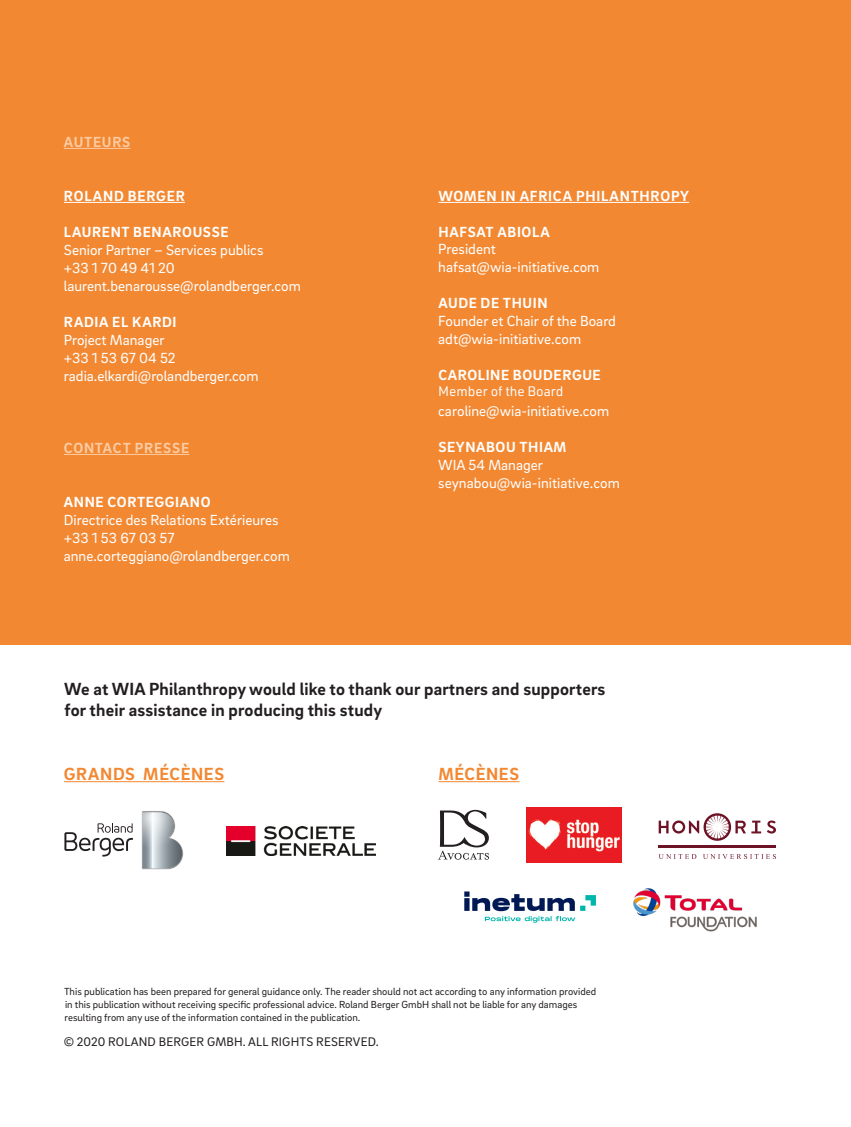
<style>
.page{position:relative;width:851px;height:1127px;background:#fff}
.page>*{position:absolute;margin:0;border:0;box-sizing:border-box;transform-origin:0 0}
.RB_FOC_Inside_Quote{font:700 18px/21.6px "Brix Sans";letter-spacing:.01em;color:#231f20}
.RB_FOC_Imprint_Conta{font:700 18px "Brix Sans";letter-spacing:.035em;color:#f38832}
.RB_FOC_Imprint_Conta-2{font:15px/18px "Brix Sans";color:#fff}
.RB_FOC_Imprint_Conta-3{font:700 15px "Brix Sans";letter-spacing:.045em;color:#fff}
.RB_FOC_Imprint_Conta-4{font:700 15px "Brix Sans";letter-spacing:.05em;color:#fbcba2}
.RB_FOC_Imprint_Conta-5{font:13.5px "URWDIN";color:#fff}
.t1{font:12.75px "Brix Sans";letter-spacing:.015em;color:#231f20}
.t2{font:10.5px/12.8px "Brix Sans";color:#231f20}
.s1{font-weight:700}
</style>
<div class="page">
<div style="left:0;top:0;width:850px;height:645px;background:#f38832"></div>
<hr style="left:64px;top:781px;width:160px;height:1px;background:#f38832">
<hr style="left:438px;top:781px;width:81px;height:1px;background:#f38832">
<hr style="left:64px;top:148px;width:66px;height:1px;background:#fbcba2">
<hr style="left:64px;top:202px;width:121px;height:1px;background:#fff">
<hr style="left:64px;top:454px;width:125px;height:1px;background:#fbcba2">
<hr style="left:438px;top:202px;width:251px;height:1px;background:#fff">
<img style="left:226px;top:826px;width:150px;height:29px">
<img style="left:141px;top:839px;width:42px;height:31px">
<img style="left:141px;top:811px;width:24px;height:28px">
<svg style="left:142px;top:812px;width:40px;height:56px"></svg>
<svg style="left:64px;top:823px;width:69px;height:33px"></svg>
<svg style="left:437px;top:810px;width:52px;height:50px"></svg>
<svg style="left:658px;top:813px;width:87px;height:28px"></svg>
<hr style="left:658px;top:845px;width:117px;height:2px;background:#6e1225">
<svg style="left:658px;top:854px;width:38px;height:5px"></svg>
<svg style="left:703px;top:854px;width:72px;height:5px"></svg>
<svg style="left:751px;top:820px;width:24px;height:13px"></svg>
<img style="left:526px;top:807px;width:95px;height:55px">
<img style="left:633px;top:888px;width:124px;height:44px">
<svg style="left:464px;top:891px;width:132px;height:31px"></svg>
<p class="RB_FOC_Imprint_Conta-4" style="left:64px;top:132px;width:68px">AUTEURS</p>
<p class="RB_FOC_Imprint_Conta-3" style="left:64px;top:186px;width:122px">ROLAND BERGER</p>
<p class="RB_FOC_Imprint_Conta-3" style="left:64px;top:222px;width:166px">LAURENT BENAROUSSE</p>
<p class="RB_FOC_Imprint_Conta-2" style="left:64px;top:240px;width:201px">Senior Partner – Services publics</p>
<p class="RB_FOC_Imprint_Conta-2" style="left:64px;top:258px;width:112px">+33 1 70 49 41 20</p>
<p class="RB_FOC_Imprint_Conta-2" style="left:64px;top:276px;width:238px">laurent.benarousse@rolandberger.com</p>
<p class="RB_FOC_Imprint_Conta-3" style="left:64px;top:312px;width:114px">RADIA EL KARDI</p>
<p class="RB_FOC_Imprint_Conta-2" style="left:64px;top:330px;width:102px">Project Manager</p>
<p class="RB_FOC_Imprint_Conta-2" style="left:64px;top:348px;width:113px">+33 1 53 67 04 52</p>
<p class="RB_FOC_Imprint_Conta-2" style="left:64px;top:366px;width:196px">radia.elkardi@rolandberger.com</p>
<p class="RB_FOC_Imprint_Conta-4" style="left:64px;top:438px;width:127px">CONTACT PRESSE</p>
<p class="RB_FOC_Imprint_Conta-3" style="left:64px;top:492px;width:148px">ANNE CORTEGGIANO</p>
<p class="RB_FOC_Imprint_Conta-2" style="left:64px;top:510px;width:216px">Directrice des Relations Extérieures</p>
<p class="RB_FOC_Imprint_Conta-2" style="left:64px;top:528px;width:227px">+33 1 53 67 03 57 anne.corteggiano@rolandberger.com</p>
<p class="RB_FOC_Imprint_Conta-3" style="left:438px;top:186px;width:252px">WOMEN IN AFRICA PHILANTHROPY</p>
<p class="RB_FOC_Imprint_Conta-2" style="left:438px;top:222px;width:162px;line-height:17.4px"><span class="s1">HAFSAT ABIOLA<br></span>President hafsat@wia-initiative.com</p>
<p class="RB_FOC_Imprint_Conta-2" style="left:438px;top:293px;width:179px"><span class="s1">AUDE DE THUIN<br></span>Founder et Chair of the Board adt@wia-initiative.com</p>
<p class="RB_FOC_Imprint_Conta-3" style="left:438px;top:365px;width:164px">CAROLINE BOUDERGUE</p>
<p class="RB_FOC_Imprint_Conta-5" style="left:438px;top:383px;width:127px">Member of the Board</p>
<p class="RB_FOC_Imprint_Conta-2" style="left:438px;top:401px;width:172px">caroline@wia-initiative.com</p>
<p class="RB_FOC_Imprint_Conta-2" style="left:438px;top:437px;width:183px"><span class="s1">SEYNABOU THIAM<br></span>WIA 54 Manager seynabou@wia-initiative.com</p>
<p class="RB_FOC_Inside_Quote" style="left:64px;top:677px;width:542px">We at WIA Philanthropy would like to thank our partners and supporters for their assistance in producing this study</p>
<p class="RB_FOC_Imprint_Conta" style="left:64px;top:762px;width:162px">GRANDS MÉCÈNES</p>
<p class="RB_FOC_Imprint_Conta" style="left:438px;top:762px;width:82px">MÉCÈNES</p>
<p class="t2" style="left:64px;top:984px;width:533px">This publication has been prepared for general guidance only. The reader should not act according to any information provided in this publication without receiving specific professional advice. Roland Berger GmbH shall not be liable for any damages resulting from any use of the information contained in the publication.</p>
<p class="t1" style="left:64px;top:1033px;width:316px">© 2020 ROLAND BERGER GMBH. ALL RIGHTS RESERVED.</p>
</div>
